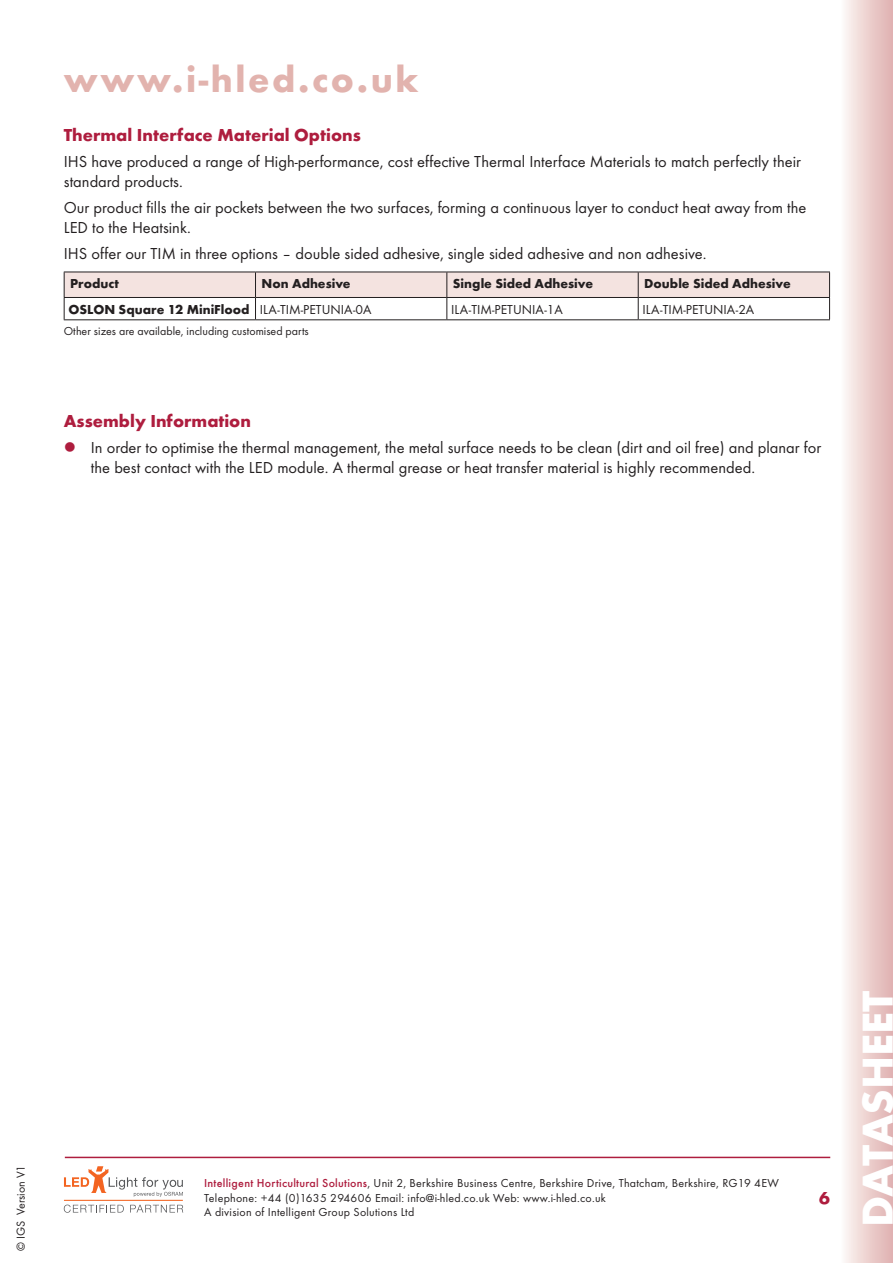
<style>
.page{position:relative;width:893px;height:1263px;background:#fff}
.page>*{position:absolute;margin:0;border:0;box-sizing:border-box;transform-origin:0 0}
.t1{font:700 45px "Futura T";color:#fff}
.t2{font:700 37.5px "Futura T";letter-spacing:.07em;color:#e2b3ae}
.Bodytext{font:700 18px "Futura T";color:#ae1d3e}
.Bodytext-2{font:16.5px/19.8px "Futura T";color:#231f20}
.t3{font:700 13.5px "Futura T";color:#231f20}
.t4{font:13.5px "Futura T";color:#231f20}
.footnotes{font:12px/14.4px "Futura T";letter-spacing:.02em;color:#231f20}
.footnotes-2{font:12px "Futura T";color:#231f20}
.s1{font-weight:500;color:#ae1d3e}
</style>
<div class="page">
<hr style="left:65px;top:1157px;width:765px;height:1px;background:#ae1d3e">
<svg style="left:64px;top:1166px;width:119px;height:31px"></svg>
<svg style="left:64px;top:1204px;width:60px;height:9px"></svg>
<svg style="left:130px;top:1205px;width:53px;height:7px"></svg>
<hr style="left:64px;top:1200px;width:119px;height:1px;background:#f36421">
<svg style="left:64px;top:272px;width:766px;height:47px"></svg>
<hr style="left:64px;top:319px;width:191px;height:1px;background:#231f20">
<hr style="left:255px;top:319px;width:192px;height:1px;background:#231f20">
<hr style="left:447px;top:319px;width:191px;height:1px;background:#231f20">
<hr style="left:638px;top:319px;width:192px;height:1px;background:#231f20">
<div style="left:840px;top:0;width:53px;height:1263px;background:linear-gradient(to right,#fdfbf9,#dfafae)"></div>
<h2 class="t2" style="left:64px;top:57px;width:356px">www.i-hled.co.uk</h2>
<p class="Bodytext" style="left:64px;top:124px;width:299px">Thermal Interface Material Options</p>
<p class="Bodytext-2" style="left:64px;top:152px;width:739px">IHS have produced a range of High-performance, cost effective Thermal Interface Materials to match perfectly their standard products.</p>
<p class="Bodytext-2" style="left:64px;top:198px;width:744px">Our product fills the air pockets between the two surfaces, forming a continuous layer to conduct heat away from the<br>LED to the Heatsink.</p>
<p class="Bodytext-2" style="left:64px;top:244px;width:644px">IHS offer our TIM in three options – double sided adhesive, single sided adhesive and non adhesive.</p>
<p class="t3" style="left:70px;top:276px;width:50px">Product</p>
<p class="t3" style="left:261px;top:276px;width:91px">Non Adhesive</p>
<p class="t3" style="left:453px;top:276px;width:142px">Single Sided Adhesive</p>
<p class="t3" style="left:644px;top:276px;width:148px">Double Sided Adhesive</p>
<p class="t3" style="left:68px;top:301px;width:183px">OSLON Square 12 MiniFlood</p>
<p class="t4" style="left:260px;top:301px;width:113px">ILA-TIM-PETUNIA-0A</p>
<p class="t4" style="left:451px;top:301px;width:113px">ILA-TIM-PETUNIA-1A</p>
<p class="t4" style="left:642px;top:301px;width:113px">ILA-TIM-PETUNIA-2A</p>
<p class="footnotes-2" style="left:64px;top:324px;width:247px">Other sizes are available, including customised parts</p>
<p class="Bodytext" style="left:64px;top:410px;width:189px">Assembly Information</p>
<p class="Bodytext-2" style="left:91px;top:438px;width:732px">In order to optimise the thermal management, the metal surface needs to be clean (dirt and oil free) and planar for the best contact with the LED module. A thermal grease or heat transfer material is highly recommended.</p>
<p class="footnotes-2" style="left:14px;top:1251px;width:88px;rotate:-90deg">© IGS Version V1</p>
<p class="footnotes" style="left:204px;top:1176px;width:576px"><span class="s1">Intelligent Horticultural Solutions</span>, Unit 2, Berkshire Business Centre, Berkshire Drive, Thatcham, Berkshire, RG19 4EW<br>Telephone: +44 (0)1635 294606 Email: info@i-hled.co.uk Web: www.i-hled.co.uk<br>A division of Intelligent Group Solutions Ltd</p>
<p class="Bodytext" style="left:819px;top:1187px;width:12px">6</p>
<h1 class="t1" style="left:851px;top:1227px;width:238px;rotate:-90deg">DATASHEET</h1>
</div>
